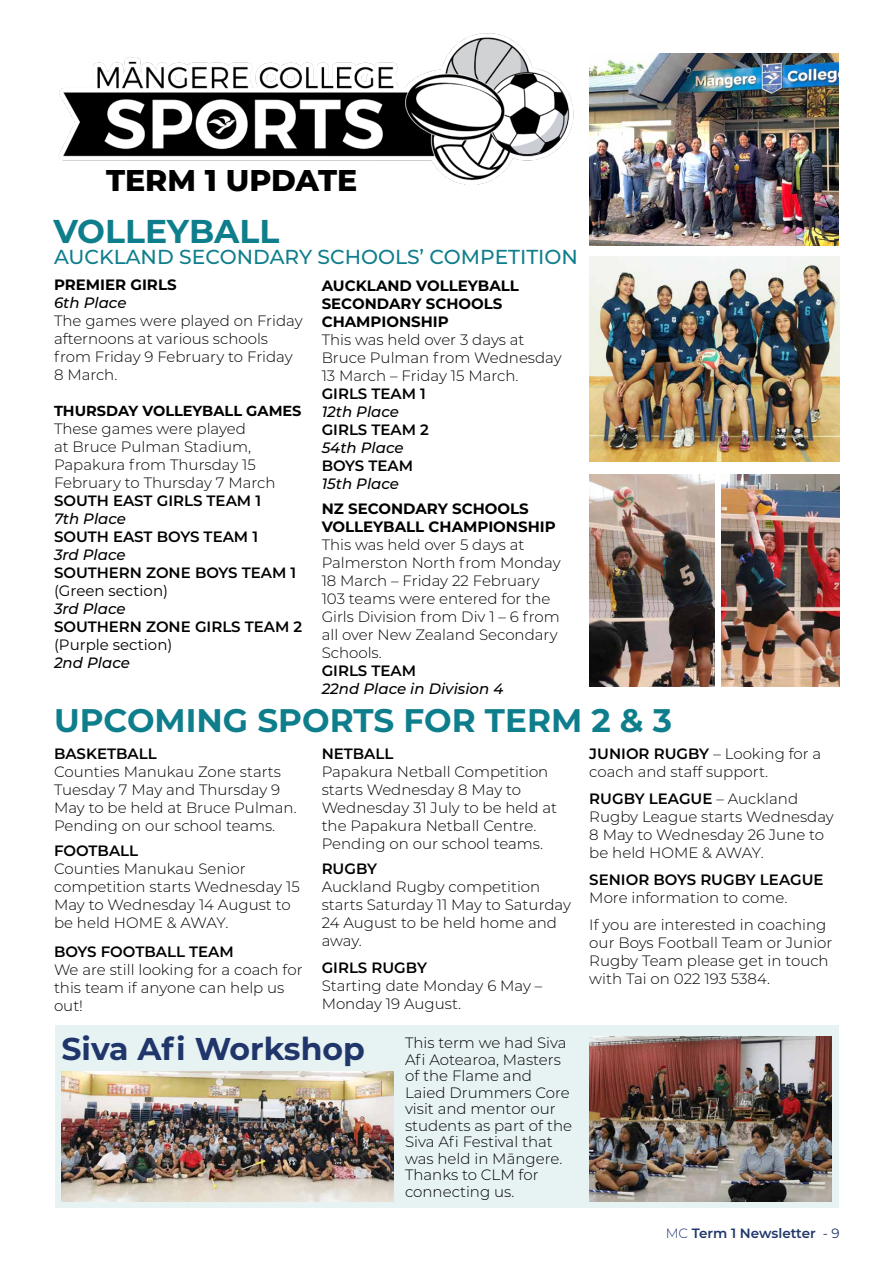
<style>
.page{position:relative;width:893px;height:1263px;background:#fff}
.page>*{position:absolute;margin:0;border:0;box-sizing:border-box;transform-origin:0 0}
.t1{font:700 33px "Montserrat";color:#0f7e8c}
.t2{font:700 32.7px "Montserrat";color:#0f7e8c}
.t3{font:700 31.5px "Montserrat";color:#20366a}
.t4{font:800 30px "Montserrat";color:#000}
.t5{font:500 20.25px "Montserrat";color:#0f7e8c}
.t6{font:300 15px/18px "Montserrat";color:#000}
.t7{font:600 15px "Montserrat";color:#000}
.t8{font:700 15px/18px "Montserrat";color:#000}
.t9{font:italic 500 15px "Montserrat";color:#000}
.t10{font:15px "Montserrat";color:#000}
.t11{font:700 14.55px "Montserrat";color:#000}
.t12{font:600 13.5px "Montserrat";color:#20366a}
.s1{font-weight:600}
.s2{font-weight:300}
.s3{font-weight:400}
</style>
<div class="page">
<img style="left:58px;top:33px;width:516px;height:151px">
<img style="left:589px;top:256px;width:250px;height:205px">
<img style="left:589px;top:54px;width:250px;height:191px">
<img style="left:589px;top:474px;width:125px;height:212px">
<img style="left:721px;top:474px;width:118px;height:212px">
<div style="left:55px;top:1025px;width:783px;height:183px;background:#e7f2f3"></div>
<img style="left:62px;top:1071px;width:331px;height:130px">
<img style="left:589px;top:1037px;width:243px;height:164px">
<h3 class="t4" style="left:106px;top:158px;width:253px">TERM 1 UPDATE</h3>
<h1 class="t1" style="left:53px;top:207px;width:227px">VOLLEYBALL</h1>
<h3 class="t5" style="left:54px;top:242px;width:525px">AUCKLAND SECONDARY SCHOOLS’ COMPETITION</h3>
<p class="t8" style="left:54px;top:275px;width:124px">PREMIER GIRLS</p>
<p class="t9" style="left:54px;top:292px;width:74px">6th Place</p>
<p class="t6" style="left:54px;top:311px;width:250px">The games were played on Friday afternoons at various schools from Friday 9 February to Friday<br>8 March.</p>
<p class="t11" style="left:54px;top:400px;width:249px">THURSDAY VOLLEYBALL GAMES</p>
<p class="t6" style="left:54px;top:419px;width:223px">These games were played<br>at Bruce Pulman Stadium,<br>Papakura from Thursday 15<br>February to Thursday 7 March</p>
<p class="t7" style="left:54px;top:490px;width:209px">SOUTH EAST GIRLS TEAM 1</p>
<p class="t9" style="left:54px;top:508px;width:74px">7th Place</p>
<p class="t7" style="left:54px;top:526px;width:206px">SOUTH EAST BOYS TEAM 1</p>
<p class="t9" style="left:54px;top:544px;width:73px">3rd Place</p>
<p class="t7" style="left:54px;top:562px;width:244px">SOUTHERN ZONE BOYS TEAM 1</p>
<p class="t10" style="left:54px;top:580px;width:116px">(Green section)</p>
<p class="t9" style="left:54px;top:598px;width:73px">3rd Place</p>
<p class="t7" style="left:54px;top:616px;width:250px">SOUTHERN ZONE GIRLS TEAM 2</p>
<p class="t10" style="left:54px;top:634px;width:120px">(Purple section)</p>
<p class="t9" style="left:54px;top:652px;width:77px">2nd Place</p>
<p class="t8" style="left:322px;top:276px;width:199px">AUCKLAND VOLLEYBALL<br>SECONDARY SCHOOLS<br>CHAMPIONSHIP</p>
<p class="t6" style="left:322px;top:330px;width:242px">This was held over 3 days at<br>Bruce Pulman from Wednesday<br>13 March – Friday 15 March.</p>
<p class="t7" style="left:322px;top:383px;width:106px">GIRLS TEAM 1</p>
<p class="t9" style="left:322px;top:401px;width:79px">12th Place</p>
<p class="t7" style="left:322px;top:419px;width:109px">GIRLS TEAM 2</p>
<p class="t9" style="left:322px;top:437px;width:83px">54th Place</p>
<p class="t7" style="left:322px;top:455px;width:93px">BOYS TEAM</p>
<p class="t9" style="left:322px;top:473px;width:79px">15th Place</p>
<p class="t8" style="left:322px;top:499px;width:235px">NZ SECONDARY SCHOOLS<br>VOLLEYBALL CHAMPIONSHIP</p>
<p class="t6" style="left:322px;top:536px;width:240px">This was held over 5 days at<br>Palmerston North from Monday<br>18 March – Friday 22 February<br>103 teams were entered for the<br>Girls Division from Div 1 – 6 from all over New Zealand Secondary<br>Schools.</p>
<p class="t7" style="left:322px;top:660px;width:96px">GIRLS TEAM</p>
<p class="t9" style="left:322px;top:679px;width:183px">22nd Place in Division 4</p>
<h2 class="t2" style="left:54px;top:697px;width:620px">UPCOMING SPORTS FOR TERM 2 &amp; 3</h2>
<p class="t6" style="left:589px;top:744px;width:234px"><span class="s1">JUNIOR RUGBY</span> – Looking for a coach and staff support.</p>
<p class="t6" style="left:589px;top:789px;width:246px"><span class="s1">RUGBY LEAGUE</span> – Auckland<br>Rugby League starts Wednesday<br>8 May to Wednesday 26 June to be held HOME &amp; AWAY.</p>
<p class="t7" style="left:589px;top:869px;width:236px">SENIOR BOYS RUGBY LEAGUE</p>
<p class="t6" style="left:589px;top:883px;width:239px;line-height:27px">More information to come.<br>If you are interested in coaching</p>
<p class="t6" style="left:589px;top:933px;width:245px">our Boys Football Team or Junior<br>Rugby Team please get in touch with Tai on 022 193 5384.</p>
<p class="t7" style="left:54px;top:743px;width:104px">BASKETBALL</p>
<p class="t6" style="left:54px;top:762px;width:244px">Counties Manukau Zone starts<br>Tuesday 7 May and Thursday 9<br>May to be held at Bruce Pulman.<br>Pending on our school teams.</p>
<p class="t7" style="left:54px;top:840px;width:86px">FOOTBALL</p>
<p class="t6" style="left:54px;top:859px;width:247px">Counties Manukau Senior competition starts Wednesday 15<br>May to Wednesday 14 August to be held HOME &amp; AWAY.</p>
<p class="t7" style="left:54px;top:941px;width:181px">BOYS FOOTBALL TEAM</p>
<p class="t6" style="left:54px;top:960px;width:250px">We are still looking for a coach for this team if anyone can help us out!</p>
<p class="t7" style="left:322px;top:743px;width:73px">NETBALL</p>
<p class="t6" style="left:322px;top:762px;width:237px">Papakura Netball Competition starts Wednesday 8 May to<br>Wednesday 31 July to be held at the Papakura Netball Centre.<br>Pending on our school teams.</p>
<p class="t7" style="left:322px;top:858px;width:57px">RUGBY</p>
<p class="t6" style="left:322px;top:877px;width:251px">Auckland Rugby competition starts Saturday 11 May to Saturday<br>24 August to be held home and away.</p>
<p class="t7" style="left:322px;top:957px;width:107px">GIRLS RUGBY</p>
<p class="t6" style="left:322px;top:976px;width:222px">Starting date Monday 6 May –<br>Monday 19 August.</p>
<h3 class="t3" style="left:61px;top:1026px;width:305px">Siva Afi Workshop</h3>
<p class="t6" style="left:405px;top:1034px;width:169px;line-height:16.5px">This term we had Siva<br>Afi Aotearoa, Masters of the Flame and<br>Laied Drummers Core visit and mentor our students as part of the<br>Siva Afi Festival that was held in Māngere.<br>Thanks to CLM for connecting us.</p>
<p class="t12" style="left:666px;top:1223px;width:176px"><span class="s2">MC</span> Term 1 Newsletter <span class="s3">- 9</span></p>
</div>
